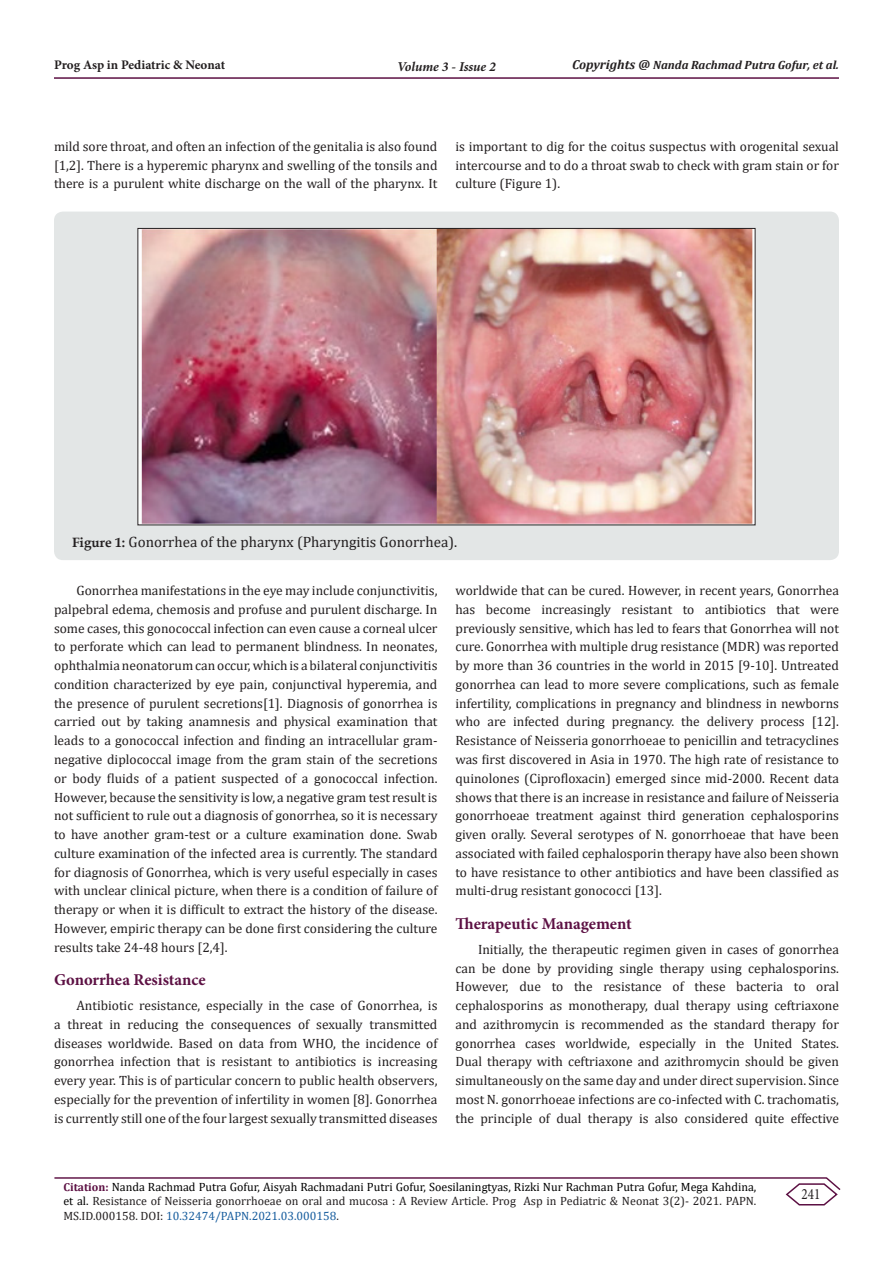
<style>
.page{position:relative;width:893px;height:1263px;background:#fff}
.page>*{position:absolute;margin:0;border:0;box-sizing:border-box;transform-origin:0 0}
.t1{font:700 16.5px "Minion Pro";color:#5c1043}
.t2{font:15.75px "Minion Pro";color:#231f20;scale:.83 1}
.t3{font:15px "Cambria";color:#231f20}
.t4{font:13.5px/18.8px "Cambria";color:#231f20;text-align:justify}
.t5{font:italic 700 13.5px "Minion Pro";letter-spacing:-.005em;color:#231f20}
.t6{font:700 13.05px "Minion Pro";letter-spacing:-.005em;color:#231f20}
.t7{font:12px/14.4px "Cambria";color:#231f20;text-align:justify}
.t8{font:italic 700 12px "Cambria";color:#231f20}
.s1{font-size:13.05px}
.s2{font-family:"Book Antiqua";font-weight:700;font-size:13.5px}
.s3{font-weight:700;font-size:11.55px;color:#5c1043}
.s4{color:#000}
.s5{color:#175d9e}
</style>
<div class="page">
<hr style="left:54px;top:1177px;width:773px;height:2px;background:#5c1043">
<hr style="left:54px;top:77px;width:785px;height:2px;background:#5c1043">
<svg style="left:784px;top:1177px;width:57px;height:29px"></svg>
<div style="left:54px;top:212px;width:785px;height:348px;background:#e3e6e6;border-radius:9px"></div>
<img style="left:140px;top:230px;width:613px;height:293px">
<p class="t6" style="left:54px;top:55px;width:173px">Prog Asp in Pediatric &amp; Neonat</p>
<p class="t5" style="left:397px;top:57px;width:100px">Volume 3 - Issue 2</p>
<p class="t8" style="left:572px;top:56px;width:268px"><span class="s1">Copyrights @</span> Nanda Rachmad Putra Gofur, et al.</p>
<p class="t4" style="left:54px;top:137px;width:385px">mild sore throat, and often an infection of the genitalia is also found [1,2]. There is a hyperemic pharynx and swelling of the tonsils and there is a purulent white discharge on the wall of the pharynx. It</p>
<p class="t4" style="left:455px;top:137px;width:385px">is important to dig for the coitus suspectus with orogenital sexual intercourse and to do a throat swab to check with gram stain or for culture (Figure 1).</p>
<p class="t3" style="left:72px;top:533px;width:387px"><span class="s2">Figure 1:</span> Gonorrhea of the pharynx (Pharyngitis Gonorrhea).</p>
<p class="t4" style="left:54px;top:581px;width:385px;text-indent:22px">Gonorrhea manifestations in the eye may include conjunctivitis, palpebral edema, chemosis and profuse and purulent discharge. In some cases, this gonococcal infection can even cause a corneal ulcer to perforate which can lead to permanent blindness. In neonates, ophthalmia neonatorum can occur, which is a bilateral conjunctivitis condition characterized by eye pain, conjunctival hyperemia, and the presence of purulent secretions[1]. Diagnosis of gonorrhea is carried out by taking anamnesis and physical examination that leads to a gonococcal infection and finding an intracellular gram&shy;negative diplococcal image from the gram stain of the secretions or body fluids of a patient suspected of a gonococcal infection.<br>However, because the sensitivity is low, a negative gram test result is not sufficient to rule out a diagnosis of gonorrhea, so it is necessary to have another gram-test or a culture examination done. Swab culture examination of the infected area is currently. The standard for diagnosis of Gonorrhea, which is very useful especially in cases with unclear clinical picture, when there is a condition of failure of therapy or when it is difficult to extract the history of the disease.<br>However, empiric therapy can be done first considering the culture results take 24-48 hours [2,4].</p>
<p class="t1" style="left:54px;top:968px;width:153px">Gonorrhea Resistance</p>
<p class="t4" style="left:54px;top:996px;width:385px;text-indent:22px">Antibiotic resistance, especially in the case of Gonorrhea, is a threat in reducing the consequences of sexually transmitted diseases worldwide. Based on data from WHO, the incidence of gonorrhea infection that is resistant to antibiotics is increasing every year. This is of particular concern to public health observers, especially for the prevention of infertility in women [8]. Gonorrhea is currently still one of the four largest sexually transmitted diseases</p>
<p class="t4" style="left:455px;top:581px;width:385px">worldwide that can be cured. However, in recent years, Gonorrhea has become increasingly resistant to antibiotics that were previously sensitive, which has led to fears that Gonorrhea will not cure. Gonorrhea with multiple drug resistance (MDR) was reported by more than 36 countries in the world in 2015 [9-10]. Untreated gonorrhea can lead to more severe complications, such as female infertility, complications in pregnancy and blindness in newborns who are infected during pregnancy. the delivery process [12].<br>Resistance of Neisseria gonorrhoeae to penicillin and tetracyclines was first discovered in Asia in 1970. The high rate of resistance to quinolones (Ciprofloxacin) emerged since mid-2000. Recent data shows that there is an increase in resistance and failure of Neisseria gonorrhoeae treatment against third generation cephalosporins given orally. Several serotypes of N. gonorrhoeae that have been associated with failed cephalosporin therapy have also been shown to have resistance to other antibiotics and have been classified as multi-drug resistant gonococci [13].</p>
<p class="t1" style="left:455px;top:912px;width:178px">Therapeutic Management</p>
<p class="t4" style="left:455px;top:940px;width:385px;text-indent:22px">Initially, the therapeutic regimen given in cases of gonorrhea can be done by providing single therapy using cephalosporins.<br>However, due to the resistance of these bacteria to oral cephalosporins as monotherapy, dual therapy using ceftriaxone and azithromycin is recommended as the standard therapy for gonorrhea cases worldwide, especially in the United States.<br>Dual therapy with ceftriaxone and azithromycin should be given simultaneously on the same day and under direct supervision. Since most N. gonorrhoeae infections are co-infected with C. trachomatis, the principle of dual therapy is also considered quite effective</p>
<p class="t7" style="left:63px;top:1180px;width:694px"><span class="s3">Citation:</span> <span class="s4">Nanda Rachmad Putra Gofur, Aisyah Rachmadani Putri Gofur, Soesilaningtyas, Rizki Nur Rachman Putra Gofur, Mega Kahdina, et al.</span> Resistance of Neisseria gonorrhoeae on oral and mucosa : A Review Article. Prog Asp in Pediatric &amp; Neonat 3(2)- 2021. PAPN.<br>MS.ID.000158. DOI: <span class="s5">10.32474/PAPN.2021.03.000158</span>.</p>
<p class="t2" style="left:801px;top:1183px;width:24px">241</p>
</div>
